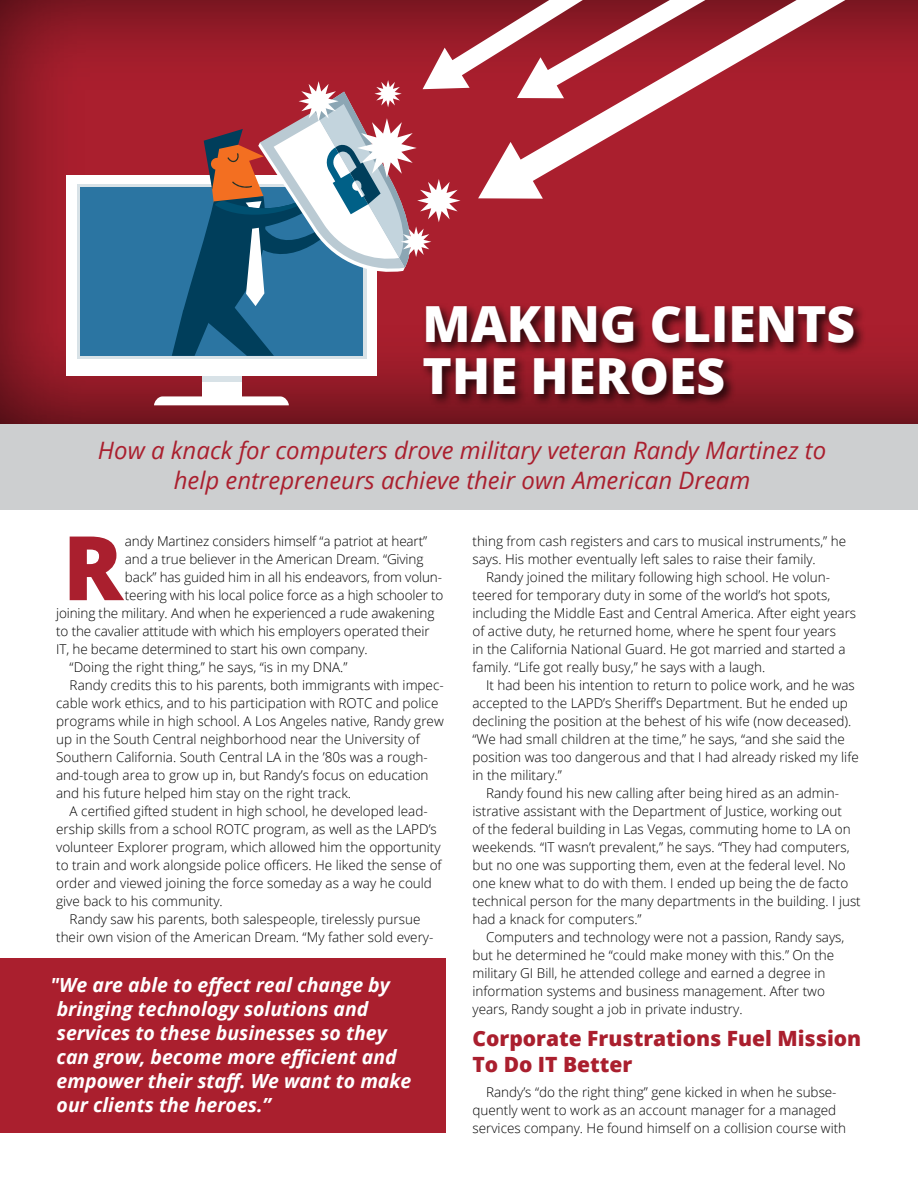
<style>
.page{position:relative;width:918px;height:1188px;background:#fff}
.page>*{position:absolute;margin:0;border:0;box-sizing:border-box;transform-origin:0 0}
.t1{font:800 89.1px "Open Sans";color:#aa1f2e}
.t2{font:800 49.8px/51.3px "Open Sans";color:#fff}
.t3{font:italic 24px/30px "Open Sans";color:#aa1f2e;text-align:center}
.t4{font:800 21px/25.5px "Open Sans";color:#aa1f2e}
.t5{font:italic 700 19.5px/24px "Open Sans";color:#fff}
.t6{font:300 13.5px/18px "Open Sans";color:#000}
</style>
<div class="page">
<div style="left:0;top:423px;width:918px;height:87px;background:#cdcfd0"></div>
<div style="left:0;top:0;width:918px;height:425px;background:#000;opacity:.75"></div>
<div style="left:420px;top:303px;width:447px;height:105px;background:#000;opacity:.75"></div>
<div style="left:202px;top:363px;width:39px;height:38px;background:#fff"></div>
<svg style="left:202px;top:376px;width:39px;height:6px"></svg>
<svg style="left:154px;top:396px;width:135px;height:9px"></svg>
<div style="left:66px;top:175px;width:311px;height:200px;background:#fff"></div>
<div style="left:77px;top:184px;width:290px;height:175px;background:#d8e2e7"></div>
<div style="left:81px;top:187px;width:282px;height:169px;background:#2b75a2"></div>
<svg style="left:172px;top:0;width:533px;height:356px"></svg>
<svg style="left:478px;top:0;width:367px;height:199px;fill:#aa1f2e"></svg>
<div style="left:0;top:958px;width:446px;height:175px;background:#aa1f2e"></div>
<h2 class="t2" style="left:423px;top:296px;width:434px">MAKING CLIENTS<br>THE HEROES</h2>
<h3 class="t3" style="left:98px;top:435px;width:730px">How a knack for computers drove military veteran Randy Martinez to help entrepreneurs achieve their own American Dream</h3>
<h1 class="t1" style="left:63px;top:500px;width:62px">R</h1>
<p class="t6" style="left:125px;top:532px;width:304px">andy Martinez considers himself “a patriot at heart”</p>
<p class="t6" style="left:125px;top:550px;width:300px">and a true believer in the American Dream. “Giving</p>
<p class="t6" style="left:125px;top:568px;width:319px">back” has guided him in all his endeavors, from volun-</p>
<p class="t6" style="left:125px;top:586px;width:320px">teering with his local police force as a high schooler to</p>
<p class="t6" style="left:56px;top:604px;width:380px">joining the military. And when he experienced a rude awakening</p>
<p class="t6" style="left:56px;top:622px;width:375px">to the cavalier attitude with which his employers operated their</p>
<p class="t6" style="left:56px;top:640px;width:313px">IT, he became determined to start his own company.</p>
<p class="t6" style="left:70px;top:658px;width:279px">“Doing the right thing,” he says, “is in my DNA.”</p>
<p class="t6" style="left:70px;top:676px;width:376px">Randy credits this to his parents, both immigrants with impec-</p>
<p class="t6" style="left:56px;top:694px;width:384px">cable work ethics, and to his participation with ROTC and police</p>
<p class="t6" style="left:56px;top:712px;width:389px">programs while in high school. A Los Angeles native, Randy grew</p>
<p class="t6" style="left:56px;top:730px;width:365px">up in the South Central neighborhood near the University of</p>
<p class="t6" style="left:56px;top:748px;width:373px">Southern California. South Central LA in the ’80s was a rough-</p>
<p class="t6" style="left:56px;top:766px;width:374px">and-tough area to grow up in, but Randy’s focus on education</p>
<p class="t6" style="left:56px;top:784px;width:296px">and his future helped him stay on the right track.</p>
<p class="t6" style="left:70px;top:802px;width:360px">A certified gifted student in high school, he developed lead-</p>
<p class="t6" style="left:56px;top:820px;width:382px">ership skills from a school ROTC program, as well as the LAPD’s</p>
<p class="t6" style="left:56px;top:838px;width:386px">volunteer Explorer program, which allowed him the opportunity</p>
<p class="t6" style="left:56px;top:856px;width:387px">to train and work alongside police officers. He liked the sense of</p>
<p class="t6" style="left:56px;top:874px;width:377px">order and viewed joining the force someday as a way he could</p>
<p class="t6" style="left:56px;top:892px;width:168px">give back to his community.</p>
<p class="t6" style="left:70px;top:910px;width:352px">Randy saw his parents, both salespeople, tirelessly pursue</p>
<p class="t6" style="left:56px;top:928px;width:379px">their own vision of the American Dream. “My father sold every-</p>
<h3 class="t5" style="left:57px;top:972px;width:356px;text-indent:-6px">"We are able to effect real change by bringing technology solutions and services to these businesses so they can grow, become more efficient and empower their staff. We want to make our clients the heroes.”</h3>
<p class="t6" style="left:473px;top:532px;width:375px">thing from cash registers and cars to musical instruments,” he says. His mother eventually left sales to raise their family.</p>
<p class="t6" style="left:473px;top:568px;width:385px;text-indent:14px">Randy joined the military following high school. He volun&shy;teered for temporary duty in some of the world’s hot spots, including the Middle East and Central America. After eight years of active duty, he returned home, where he spent four years<br>in the California National Guard. He got married and started a family. “Life got really busy,” he says with a laugh.</p>
<p class="t6" style="left:473px;top:676px;width:388px;text-indent:14px">It had been his intention to return to police work, and he was accepted to the LAPD’s Sheriff’s Department. But he ended up declining the position at the behest of his wife (now deceased). “We had small children at the time,” he says, “and she said the position was too dangerous and that I had already risked my life in the military.”</p>
<p class="t6" style="left:473px;top:784px;width:390px;text-indent:14px">Randy found his new calling after being hired as an admin&shy;istrative assistant with the Department of Justice, working out<br>of the federal building in Las Vegas, commuting home to LA on weekends. “IT wasn’t prevalent,” he says. “They had computers, but no one was supporting them, even at the federal level. No one knew what to do with them. I ended up being the de facto technical person for the many departments in the building. I just had a knack for computers.”</p>
<p class="t6" style="left:473px;top:928px;width:374px;text-indent:14px">Computers and technology were not a passion, Randy says, but he determined he “could make money with this.” On the military GI Bill, he attended college and earned a degree in information systems and business management. After two years, Randy sought a job in private industry.</p>
<h3 class="t4" style="left:472px;top:1025px;width:390px">Corporate Frustrations Fuel Mission<br>To Do IT Better</h3>
<p class="t6" style="left:472px;top:1082px;width:375px;text-indent:14px">Randy’s “do the right thing” gene kicked in when he subse&shy;quently went to work as an account manager for a managed services company. He found himself on a collision course with</p>
</div>
